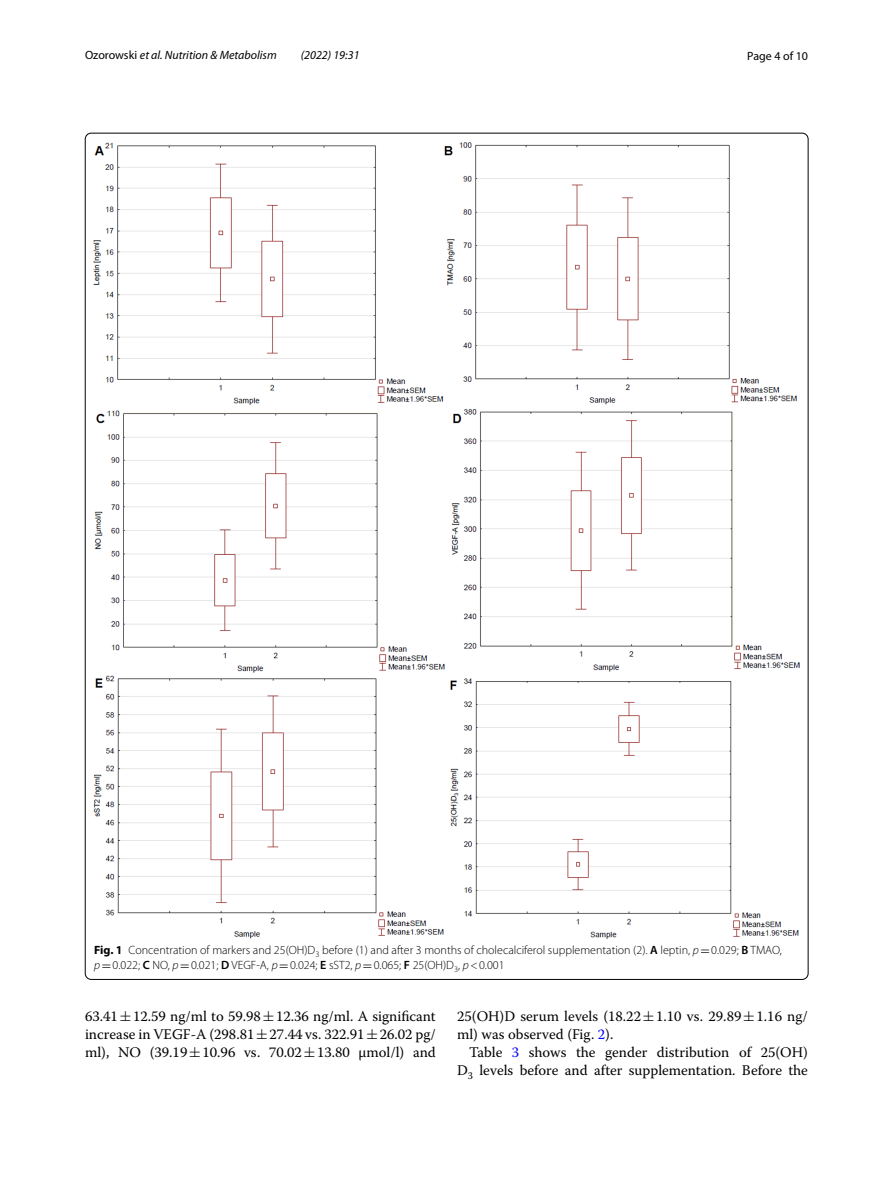
<style>
.page{position:relative;width:893px;height:1187px;background:#fff}
.page>*{position:absolute;margin:0;border:0;box-sizing:border-box;transform-origin:0 0}
.t1{font:14.7px/18px "Warnock Pro";color:#000;text-align:justify}
.t2{font:300 12px/15px "Myriad Pro";color:#000}
.t3{font:italic 12px "Myriad Pro";color:#000}
.t4{font:12px "Myriad Pro";color:#000}
.s1{font-style:normal}
.s2{font-weight:700}
.s3{font-weight:600}
.s4{font-style:italic}
.s5{font-family:"MTSY";font-weight:400}
.s6{font-family:"MTSY"}
.s7{color:#00f}
</style>
<div class="page">
<img style="left:94px;top:142px;width:706px;height:796px">
<p class="t3" style="left:85px;top:48px;width:193px"><span class="s1">Ozorowski</span> et al. Nutrition &amp; Metabolism</p>
<p class="t3" style="left:301px;top:48px;width:60px">(2022) 19:31</p>
<p class="t4" style="left:747px;top:48px;width:62px">Page 4 of 10</p>
<p class="t2" style="left:94px;top:942px;width:689px"><span class="s2">Fig. 1</span> Concentration of markers and 25(OH)D<sub>3</sub> before (1) and after 3 months of cholecalciferol supplementation (2). <span class="s3">A</span> leptin, <span class="s4">p</span><span class="s5">=</span>0.029; <span class="s3">B</span> TMAO, <span class="s4">p</span><span class="s5">=</span>0.022; <span class="s3">C</span> NO, <span class="s4">p</span><span class="s5">=</span>0.021; <span class="s3">D</span> VEGF-A, <span class="s4">p</span><span class="s5">=</span>0.024; <span class="s3">E</span> sST2, <span class="s4">p</span><span class="s5">=</span>0.065; <span class="s3">F</span> 25(OH)D<sub>3</sub>, <span class="s4">p</span>&lt;0.001</p>
<p class="t1" style="left:85px;top:1007px;width:352px">63.41<span class="s6">±</span>12.59 ng/ml to 59.98<span class="s6">±</span>12.36 ng/ml. A significant increase in VEGF-A (298.81<span class="s6">±</span>27.44 vs. 322.91<span class="s6">±</span>26.02 pg/ ml), NO (39.19<span class="s6">±</span>10.96 vs. 70.02<span class="s6">±</span>13.80 µmol/l) and</p>
<p class="t1" style="left:457px;top:1007px;width:352px">25(OH)D serum levels (18.22<span class="s6">±</span>1.10 vs. 29.89<span class="s6">±</span>1.16 ng/ ml) was observed (Fig. <span class="s7">2</span>).</p>
<p class="t1" style="left:457px;top:1043px;width:352px;text-align:right">Table <span class="s7">3</span> shows the gender distribution of 25(OH)<br>D<sub>3</sub> levels before and after supplementation. Before the</p>
</div>
